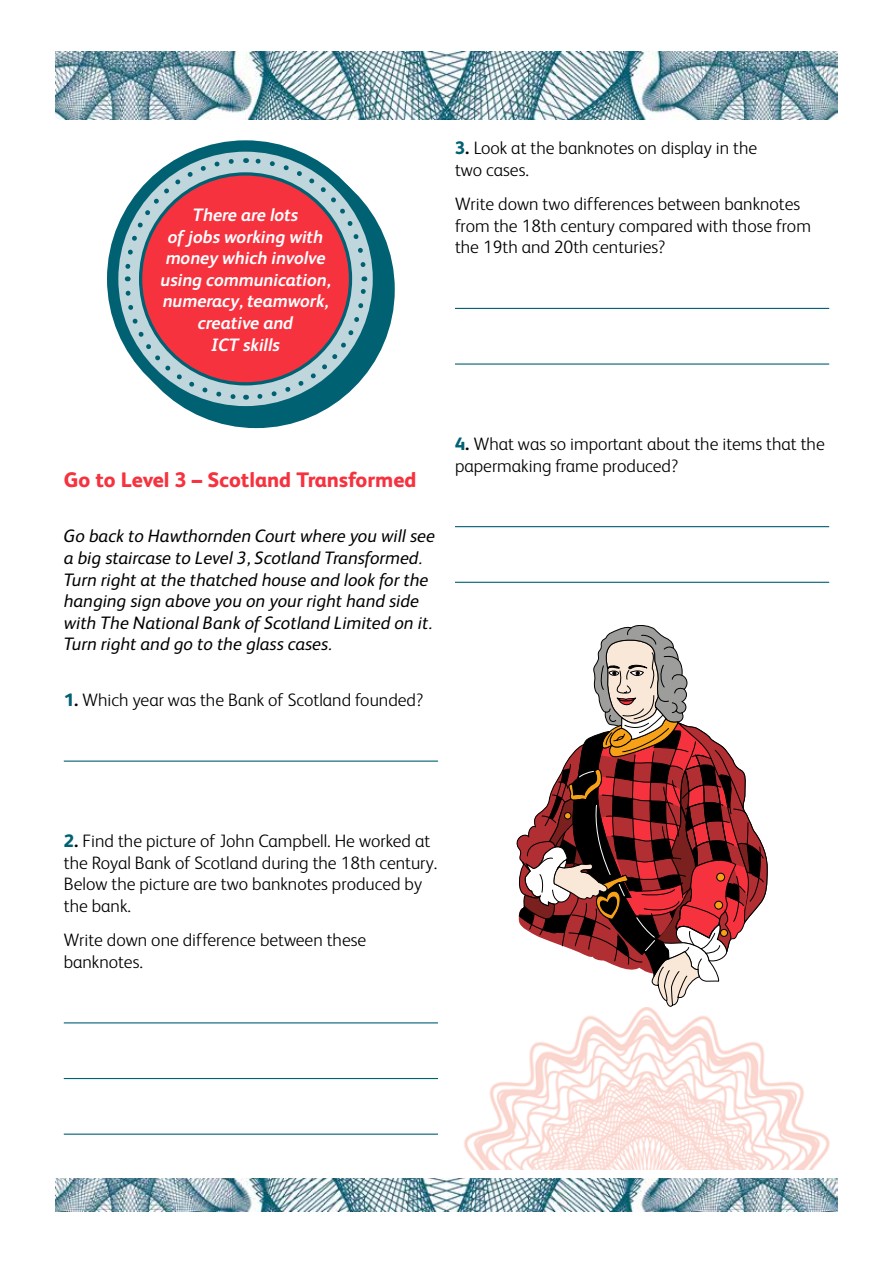
<style>
.page{position:relative;width:893px;height:1263px;background:#fff}
.page>*{position:absolute;margin:0;border:0;box-sizing:border-box;transform-origin:0 0}
.t1{font:800 21px "FS Albert";color:#f7323f}
.t2{font:300 18px/21.6px "FS Albert";color:#000}
.t3{font:italic 18px/21.6px "FS Albert";color:#000}
.t4{font:italic 700 18px/21.6px "FS Albert";color:#fff;text-align:center}
.s1{font-weight:800;color:#006173}
.s2{font-weight:800}
</style>
<div class="page">
<hr style="left:64px;top:760px;width:374px;height:2px;background:#006173">
<hr style="left:64px;top:1022px;width:374px;height:1px;background:#006173">
<hr style="left:64px;top:1078px;width:374px;height:1px;background:#006173">
<hr style="left:64px;top:1133px;width:374px;height:2px;background:#006173">
<hr style="left:455px;top:308px;width:374px;height:1px;background:#006173">
<hr style="left:455px;top:363px;width:374px;height:2px;background:#006173">
<hr style="left:455px;top:526px;width:374px;height:1px;background:#006173">
<hr style="left:455px;top:582px;width:374px;height:1px;background:#006173">
<div style="left:118px;top:151px;width:277px;height:277px;border:27px solid #006173;border-radius:50%"></div>
<div style="left:107px;top:140px;width:277px;height:277px;border:11px solid #006173;border-radius:50%"></div>
<svg style="left:254px;top:276px;width:115px;height:126px;background:#72a7b2"></svg>
<svg style="left:246px;top:156px;width:122px;height:114px"></svg>
<svg style="left:122px;top:156px;width:115px;height:125px"></svg>
<svg style="left:123px;top:288px;width:124px;height:114px"></svg>
<div style="left:141px;top:174px;width:209px;height:210px;background:#f7323f;border-radius:50%"></div>
<svg style="left:517px;top:625px;width:250px;height:382px"></svg>
<img style="left:464px;top:1008px;width:366px;height:161px">
<img style="left:55px;top:51px;width:783px;height:68px">
<img style="left:55px;top:1178px;width:783px;height:34px">
<p class="t4" style="left:161px;top:203px;width:171px">There are lots<br>of jobs working with money which involve using communication, numeracy, teamwork, creative and<br>ICT skills</p>
<p class="t2" style="left:455px;top:136px;width:304px"><span class="s1">3</span><span class="s2">.</span> Look at the banknotes on display in the two cases.</p>
<p class="t2" style="left:455px;top:192px;width:357px">Write down two differences between banknotes from the 18th century compared with those from the 19th and 20th centuries?</p>
<p class="t1" style="left:64px;top:464px;width:354px">Go to Level 3 – Scotland Transformed</p>
<p class="t3" style="left:64px;top:524px;width:373px">Go back to Hawthornden Court where you will see a big staircase to Level 3, Scotland Transformed.<br>Turn right at the thatched house and look for the hanging sign above you on your right hand side with The National Bank of Scotland Limited on it.<br>Turn right and go to the glass cases.</p>
<p class="t2" style="left:64px;top:688px;width:361px"><span class="s1">1</span><span class="s2">.</span> Which year was the Bank of Scotland founded?</p>
<p class="t2" style="left:455px;top:432px;width:371px"><span class="s1">4</span><span class="s2">.</span> What was so important about the items that the papermaking frame produced?</p>
<p class="t2" style="left:64px;top:829px;width:375px"><span class="s1">2</span><span class="s2">.</span> Find the picture of John Campbell. He worked at the Royal Bank of Scotland during the 18th century.<br>Below the picture are two banknotes produced by the bank.</p>
<p class="t2" style="left:64px;top:928px;width:304px">Write down one difference between these banknotes.</p>
</div>
